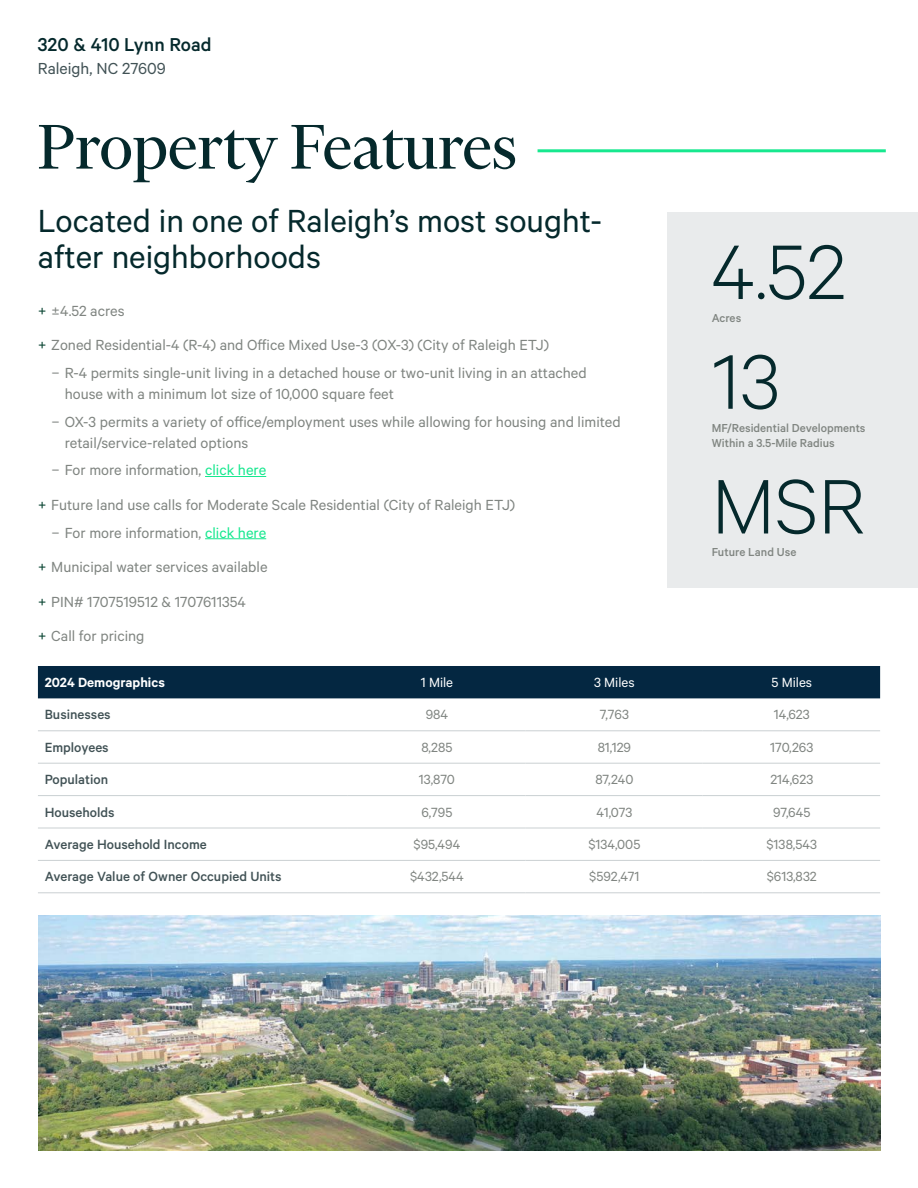
<style>
.page{position:relative;width:918px;height:1188px;background:#fff}
.page>*{position:absolute;margin:0;border:0;box-sizing:border-box;transform-origin:0 0}
.Callout_Large{font:300 86.85px "Calibre";color:#05292c}
.Heading_Large{font:72px "Financier Display";color:#05292c}
.Subheading_Large{font:36px/36px "Calibre";color:#05292c}
.t1{font:500 21px "Calibre";color:#05292c}
.t2{font:18px "Calibre";color:#415255}
.t3{font:16.5px/21px "Calibre";color:#808581}
.Table_Content{font:15px "Calibre";color:#808581}
.Table_Content_Bold{font:500 15px "Calibre";color:#415255}
.Table_Header{font:15px "Calibre";color:#fff}
.Table_Header_Bold{font:600 15px "Calibre";color:#fff}
.Callout_Description{font:500 13.05px/15px "Calibre";color:#808581}
.s1{color:#023f2c}
.s2{color:#17e88f}
</style>
<div class="page">
<hr style="left:205px;top:476px;width:61px;height:1px;background:#17e88f">
<hr style="left:205px;top:538px;width:61px;height:1px;background:#17e88f">
<div style="left:38px;top:666px;width:842px;height:32px;background:#042741"></div>
<hr style="left:38px;top:730px;width:310px;height:1px;background:#cad0d2">
<hr style="left:348px;top:730px;width:177px;height:1px;background:#cad0d2">
<hr style="left:525px;top:730px;width:178px;height:1px;background:#cad0d2">
<hr style="left:703px;top:730px;width:177px;height:1px;background:#cad0d2">
<hr style="left:38px;top:763px;width:310px;height:1px;background:#cad0d2">
<hr style="left:348px;top:763px;width:177px;height:1px;background:#cad0d2">
<hr style="left:525px;top:763px;width:178px;height:1px;background:#cad0d2">
<hr style="left:703px;top:763px;width:177px;height:1px;background:#cad0d2">
<hr style="left:38px;top:795px;width:310px;height:1px;background:#cad0d2">
<hr style="left:348px;top:795px;width:177px;height:1px;background:#cad0d2">
<hr style="left:525px;top:795px;width:178px;height:1px;background:#cad0d2">
<hr style="left:703px;top:795px;width:177px;height:1px;background:#cad0d2">
<hr style="left:38px;top:828px;width:310px;height:1px;background:#cad0d2">
<hr style="left:348px;top:828px;width:177px;height:1px;background:#cad0d2">
<hr style="left:525px;top:828px;width:178px;height:1px;background:#cad0d2">
<hr style="left:703px;top:828px;width:177px;height:1px;background:#cad0d2">
<hr style="left:38px;top:860px;width:310px;height:1px;background:#cad0d2">
<hr style="left:348px;top:860px;width:177px;height:1px;background:#cad0d2">
<hr style="left:525px;top:860px;width:178px;height:1px;background:#cad0d2">
<hr style="left:703px;top:860px;width:177px;height:1px;background:#cad0d2">
<hr style="left:38px;top:892px;width:310px;height:1px;background:#cad0d2">
<hr style="left:348px;top:892px;width:177px;height:1px;background:#cad0d2">
<hr style="left:525px;top:892px;width:178px;height:1px;background:#cad0d2">
<hr style="left:703px;top:892px;width:177px;height:1px;background:#cad0d2">
<div style="left:667px;top:212px;width:251px;height:376px;background:#e9ebec"></div>
<hr style="left:538px;top:149px;width:348px;height:3px;background:#17e88f">
<img style="left:39px;top:916px;width:841px;height:234px">
<p class="t1" style="left:38px;top:33px;width:175px">320 &amp; 410 Lynn Road</p>
<p class="t2" style="left:38px;top:58px;width:130px">Raleigh, NC 27609</p>
<p class="Heading_Large" style="left:38px;top:109px;width:481px">Property Features</p>
<p class="Subheading_Large" style="left:38px;top:201px;width:566px">Located in one of Raleigh’s most sought&shy;after neighborhoods</p>
<p class="t3" style="left:38px;top:299px;width:88px"><span class="s1">+</span> ±4.52 acres</p>
<p class="t3" style="left:38px;top:334px;width:513px"><span class="s1">+</span> Zoned Residential-4 (R-4) and Office Mixed Use-3 (OX-3) (City of Raleigh ETJ)</p>
<p class="t3" style="left:65px;top:362px;width:524px;text-indent:-13px">− R-4 permits single-unit living in a detached house or two-unit living in an attached house with a minimum lot size of 10,000 square feet</p>
<p class="t3" style="left:65px;top:410px;width:558px;text-indent:-13px">− OX-3 permits a variety of office/employment uses while allowing for housing and limited retail/service-related options</p>
<p class="t3" style="left:51px;top:459px;width:216px">− For more information, <span class="s2">click here</span></p>
<p class="t3" style="left:38px;top:494px;width:479px"><span class="s1">+</span> Future land use calls for Moderate Scale Residential (City of Raleigh ETJ)</p>
<p class="t3" style="left:51px;top:521px;width:216px">− For more information, <span class="s2">click here</span></p>
<p class="t3" style="left:38px;top:556px;width:231px"><span class="s1">+</span> Municipal water services available</p>
<p class="t3" style="left:38px;top:590px;width:210px"><span class="s1">+</span> PIN# 1707519512 &amp; 1707611354</p>
<p class="t3" style="left:38px;top:625px;width:108px"><span class="s1">+</span> Call for pricing</p>
<p class="Table_Header_Bold" style="left:45px;top:673px;width:122px">2024 Demographics</p>
<p class="Table_Header" style="left:421px;top:674px;width:34px">1 Mile</p>
<p class="Table_Header" style="left:594px;top:674px;width:42px">3 Miles</p>
<p class="Table_Header" style="left:771px;top:674px;width:42px">5 Miles</p>
<p class="Table_Content_Bold" style="left:45px;top:706px;width:68px">Businesses</p>
<p class="Table_Content" style="left:426px;top:706px;width:24px">984</p>
<p class="Table_Content" style="left:600px;top:706px;width:31px">7,763</p>
<p class="Table_Content" style="left:774px;top:706px;width:38px">14,623</p>
<p class="Table_Content_Bold" style="left:45px;top:738px;width:66px">Employees</p>
<p class="Table_Content" style="left:421px;top:738px;width:33px">8,285</p>
<p class="Table_Content" style="left:598px;top:738px;width:35px">81,129</p>
<p class="Table_Content" style="left:770px;top:738px;width:45px">170,263</p>
<p class="Table_Content_Bold" style="left:45px;top:771px;width:65px">Population</p>
<p class="Table_Content" style="left:419px;top:771px;width:37px">13,870</p>
<p class="Table_Content" style="left:595px;top:771px;width:40px">87,240</p>
<p class="Table_Content" style="left:770px;top:771px;width:44px">214,623</p>
<p class="Table_Content_Bold" style="left:45px;top:803px;width:71px">Households</p>
<p class="Table_Content" style="left:422px;top:803px;width:32px">6,795</p>
<p class="Table_Content" style="left:596px;top:803px;width:37px">41,073</p>
<p class="Table_Content" style="left:773px;top:803px;width:39px">97,645</p>
<p class="Table_Content_Bold" style="left:45px;top:836px;width:164px">Average Household Income</p>
<p class="Table_Content" style="left:414px;top:836px;width:48px">$95,494</p>
<p class="Table_Content" style="left:588px;top:836px;width:54px">$134,005</p>
<p class="Table_Content" style="left:767px;top:836px;width:52px">$138,543</p>
<p class="Table_Content_Bold" style="left:45px;top:868px;width:238px">Average Value of Owner Occupied Units</p>
<p class="Table_Content" style="left:410px;top:868px;width:55px">$432,544</p>
<p class="Table_Content" style="left:589px;top:868px;width:52px">$592,471</p>
<p class="Table_Content" style="left:767px;top:868px;width:52px">$613,832</p>
<p class="Callout_Large" style="left:712px;top:221px;width:136px">4.52</p>
<p class="Callout_Description" style="left:712px;top:310px;width:31px">Acres</p>
<p class="Callout_Large" style="left:712px;top:331px;width:70px">13</p>
<p class="Callout_Description" style="left:712px;top:420px;width:155px">MF/Residential Developments<br>Within a 3.5-Mile Radius</p>
<p class="Callout_Large" style="left:712px;top:456px;width:156px">MSR</p>
<p class="Callout_Description" style="left:712px;top:544px;width:86px">Future Land Use</p>
</div>
